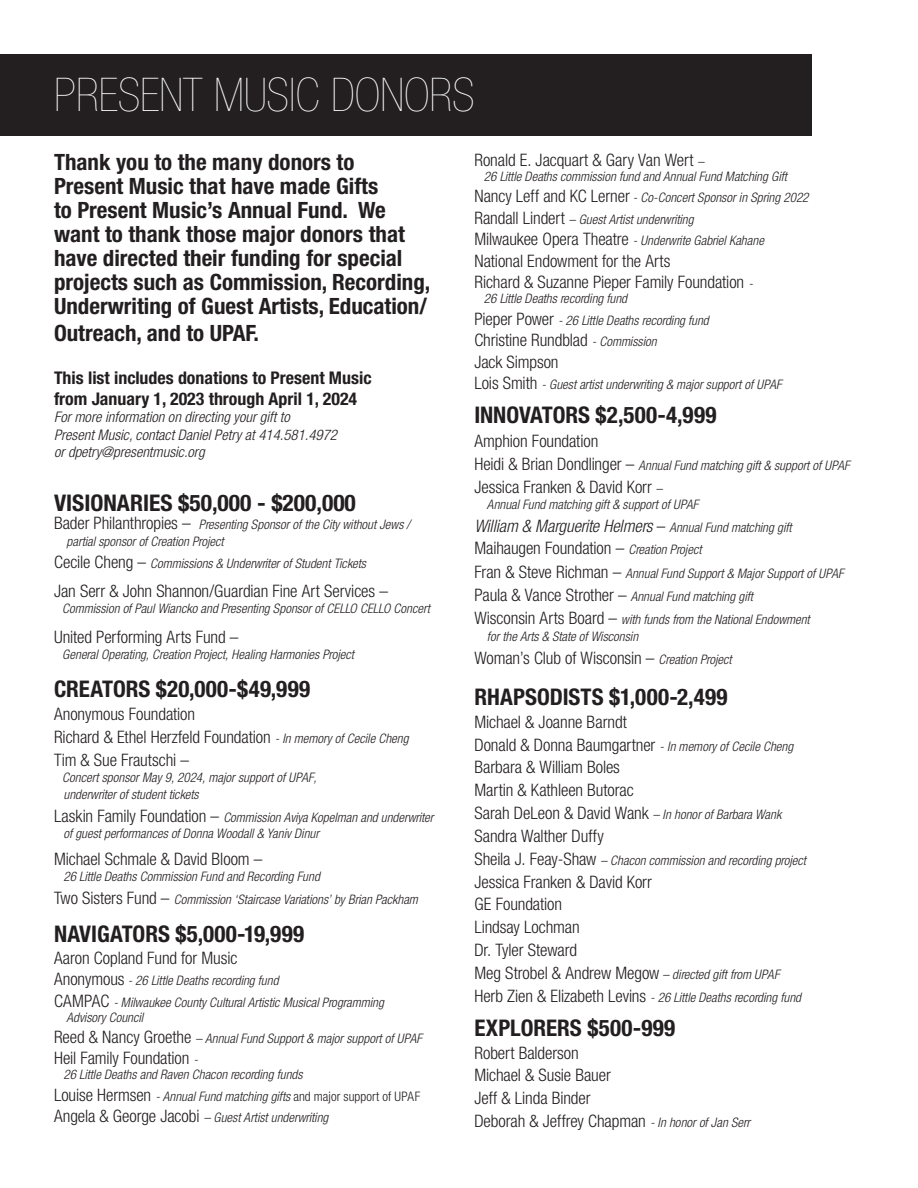
<style>
.page{position:relative;width:918px;height:1188px;background:#fff}
.page>*{position:absolute;margin:0;border:0;box-sizing:border-box;transform-origin:0 0}
.t1{font:200 condensed 46.5px "Helvetica Neue LT Std";color:#fff}
.t2{font:700 condensed 22.95px "Helvetica Neue LT Std";color:#231f20}
.t3{font:700 condensed 22.5px/24px "Helvetica Neue LT Std";color:#231f20}
.t4{font:700 condensed 17.55px/20.4px "Helvetica Neue LT Std";color:#231f20}
.t5{font:300 condensed 17.25px/22.8px "Helvetica Neue LT Std";letter-spacing:-.005em;color:#231f20}
.t6{font:italic 300 condensed 14.55px/17.5px "Helvetica Neue LT Std";color:#231f20}
.t7{font:italic 300 condensed 13.2px/21.5px "Helvetica Neue LT Std";letter-spacing:.005em;color:#231f20}
.s1{font-style:normal;font-size:17.25px}
.s2{font-style:italic;font-size:13.2px}
.s3{font-style:normal}
.s4{font-size:17.25px}
</style>
<div class="page">
<div style="left:0;top:54px;width:812px;height:81px;background:#231f20"></div>
<h1 class="t1" style="left:54px;top:69px;width:422px">PRESENT MUSIC DONORS</h1>
<p class="t3" style="left:54px;top:149px;width:378px">Thank you to the many donors to<br>Present Music that have made Gifts<br>to Present Music’s Annual Fund. We want to thank those major donors that have directed their funding for special projects such as Commission, Recording, Underwriting of Guest Artists, Education/</p>
<h3 class="t3" style="left:54px;top:321px;width:207px">Outreach, and to UPAF.</h3>
<h3 class="t4" style="left:54px;top:368px;width:319px">This list includes donations to Present Music from January 1, 2023 through April 1, 2024</h3>
<p class="t6" style="left:54px;top:409px;width:285px">For more information on directing your gift to<br>Present Music, contact Daniel Petry at 414.581.4972 or dpetry@presentmusic.org</p>
<h2 class="t2" style="left:54px;top:489px;width:303px">VISIONARIES $50,000 - $200,000</h2>
<p class="t7" style="left:67px;top:517px;width:345px;line-height:16.4px;text-indent:-13px"><span class="s1">Bader Philanthropies –</span> Presenting Sponsor of the City without Jews / partial sponsor of Creation Project</p>
<p class="t7" style="left:54px;top:553px;width:314px"><span class="s1">Cecile Cheng –</span> Commissions &amp; Underwriter of Student Tickets</p>
<h3 class="t5" style="left:54px;top:579px;width:335px">Jan Serr &amp; John Shannon/Guardian Fine Art Services –</h3>
<p class="t7" style="left:62px;top:598px;width:369px">Commission of Paul Wiancko and Presenting Sponsor of CELLO CELLO Concert</p>
<h3 class="t5" style="left:54px;top:625px;width:186px">United Performing Arts Fund –</h3>
<p class="t7" style="left:62px;top:644px;width:293px">General Operating, Creation Project, Healing Harmonies Project</p>
<h2 class="t2" style="left:54px;top:675px;width:258px">CREATORS $20,000-$49,999</h2>
<h3 class="t5" style="left:54px;top:703px;width:356px">Anonymous Foundation<br>Richard &amp; Ethel Herzfeld Foundation <span class="s2">- In memory of Cecile Cheng<br></span>Tim &amp; Sue Frautschi –</h3>
<p class="t7" style="left:62px;top:770px;width:256px;line-height:16.4px">Concert sponsor May 9, 2024, major support of UPAF, underwriter of student tickets</p>
<p class="t7" style="left:63px;top:809px;width:372px;line-height:16.4px;text-indent:-9px"><span class="s1">Laskin Family Foundation –</span> Commission Aviya Kopelman and underwriter of guest performances of Donna Woodall &amp; Yaniv Dinur</p>
<h3 class="t5" style="left:54px;top:847px;width:210px">Michael Schmale &amp; David Bloom –</h3>
<p class="t7" style="left:54px;top:865px;width:365px;line-height:22.8px;text-indent:9px">26 Little Deaths Commission Fund and Recording Fund<br><span class="s1">Two Sisters Fund –</span> Commission ‘Staircase Variations’ by Brian Packham</p>
<h2 class="t2" style="left:54px;top:920px;width:252px">NAVIGATORS $5,000-19,999</h2>
<h3 class="t5" style="left:54px;top:946px;width:185px">Aaron Copland Fund for Music</h3>
<p class="t7" style="left:54px;top:970px;width:331px"><span class="s1">Anonymous</span> - 26 Little Deaths recording fund<br><span class="s1">CAMPAC</span> - Milwaukee County Cultural Artistic Musical Programming</p>
<p class="t7" style="left:54px;top:1007px;width:370px;text-indent:13px">Advisory Council<br><span class="s1">Reed &amp; Nancy Groethe</span> – Annual Fund Support &amp; major support of UPAF</p>
<h3 class="t5" style="left:54px;top:1047px;width:146px">Heil Family Foundation <span class="s2">-</span></h3>
<p class="t7" style="left:54px;top:1064px;width:368px;text-indent:9px">26 Little Deaths and Raven Chacon recording funds<br><span class="s1">Louise Hermsen</span> - Annual Fund matching gifts <span class="s3">and major support of UPAF<br></span><span class="s1">Angela &amp; George Jacobi</span> – Guest Artist underwriting</p>
<h3 class="t5" style="left:474px;top:148px;width:231px">Ronald E. Jacquart &amp; Gary Van Wert <span class="s2">–</span></h3>
<p class="t7" style="left:474px;top:166px;width:336px;text-indent:9px">26 Little Deaths commission fund and Annual Fund Matching Gift <span class="s1">Nancy Leff and KC Lerner</span> - Co-Concert Sponsor in Spring 2022<br><span class="s1">Randall Lindert</span> – Guest Artist underwriting<br><span class="s1">Milwaukee Opera Theatre</span> - Underwrite Gabriel Kahane</p>
<h3 class="t5" style="left:474px;top:250px;width:280px;line-height:21.5px">National Endowment for the Arts<br>Richard &amp; Suzanne Pieper Family Foundation <span class="s2">-</span></h3>
<p class="t7" style="left:474px;top:288px;width:236px;text-indent:9px">26 Little Deaths recording fund<br><span class="s1">Pieper Power</span> - 26 Little Deaths recording fund</p>
<h3 class="t5" style="left:474px;top:329px;width:184px;line-height:21.5px">Christine Rundblad <span class="s2">- Commission<br></span>Jack Simpson</h3>
<p class="t7" style="left:474px;top:374px;width:309px"><span class="s1">Lois Smith</span> - Guest artist underwriting &amp; major support of UPAF</p>
<h2 class="t2" style="left:474px;top:401px;width:244px">INNOVATORS $2,500-4,999</h2>
<h3 class="t5" style="left:474px;top:429px;width:125px">Amphion Foundation</h3>
<p class="t7" style="left:474px;top:455px;width:377px"><span class="s1">Heidi &amp; Brian Dondlinger –</span> Annual Fund matching gift &amp; support of UPAF</p>
<h3 class="t5" style="left:474px;top:475px;width:190px">Jessica Franken &amp; David Korr <span class="s2">–</span></h3>
<p class="t7" style="left:487px;top:494px;width:213px">Annual Fund matching gift &amp; support of UPAF</p>
<p class="t7" style="left:474px;top:516px;width:319px;line-height:22.5px"><span class="s4">William &amp; Marguerite Helmers</span> <span class="s1">–</span> Annual Fund matching gift<br><span class="s1">Maihaugen Foundation –</span> Creation Project</p>
<p class="t7" style="left:474px;top:561px;width:371px;line-height:23.4px"><span class="s1">Fran &amp; Steve Richman –</span> Annual Fund Support &amp; Major Support of UPAF<br><span class="s1">Paula &amp; Vance Strother –</span> Annual Fund matching gift<br><span class="s1">Wisconsin Arts Board –</span> with funds from the National Endowment</p>
<p class="t7" style="left:487px;top:626px;width:153px">for the Arts &amp; State of Wisconsin</p>
<h3 class="t5" style="left:474px;top:646px;width:259px">Woman’s Club of Wisconsin – <span class="s2">Creation Project</span></h3>
<h2 class="t2" style="left:474px;top:683px;width:255px">RHAPSODISTS $1,000-2,499</h2>
<h3 class="t5" style="left:474px;top:710px;width:320px">Michael &amp; Joanne Barndt<br>Donald &amp; Donna Baumgartner <span class="s2">- In memory of Cecile Cheng<br></span>Barbara &amp; William Boles<br>Martin &amp; Kathleen Butorac<br>Sarah DeLeon &amp; David Wank <span class="s2">– In honor of Barbara Wank<br></span>Sandra Walther Duffy</h3>
<p class="t7" style="left:474px;top:850px;width:333px"><span class="s1">Sheila J. Feay-Shaw</span> – Chacon commission and recording project</p>
<h3 class="t5" style="left:474px;top:870px;width:307px">Jessica Franken &amp; David Korr<br>GE Foundation<br>Lindsay Lochman<br>Dr. Tyler Steward<br>Meg Strobel &amp; Andrew Megow <span class="s2">– directed gift from UPAF</span></h3>
<p class="t7" style="left:474px;top:987px;width:328px"><span class="s1">Herb Zien &amp; Elizabeth Levins</span> - 26 Little Deaths recording fund</p>
<h2 class="t2" style="left:474px;top:1014px;width:202px">EXPLORERS $500-999</h2>
<h3 class="t5" style="left:474px;top:1041px;width:277px">Robert Balderson<br>Michael &amp; Susie Bauer<br>Jeff &amp; Linda Binder<br>Deborah &amp; Jeffrey Chapman <span class="s2">- In honor of Jan Serr</span></h3>
</div>
